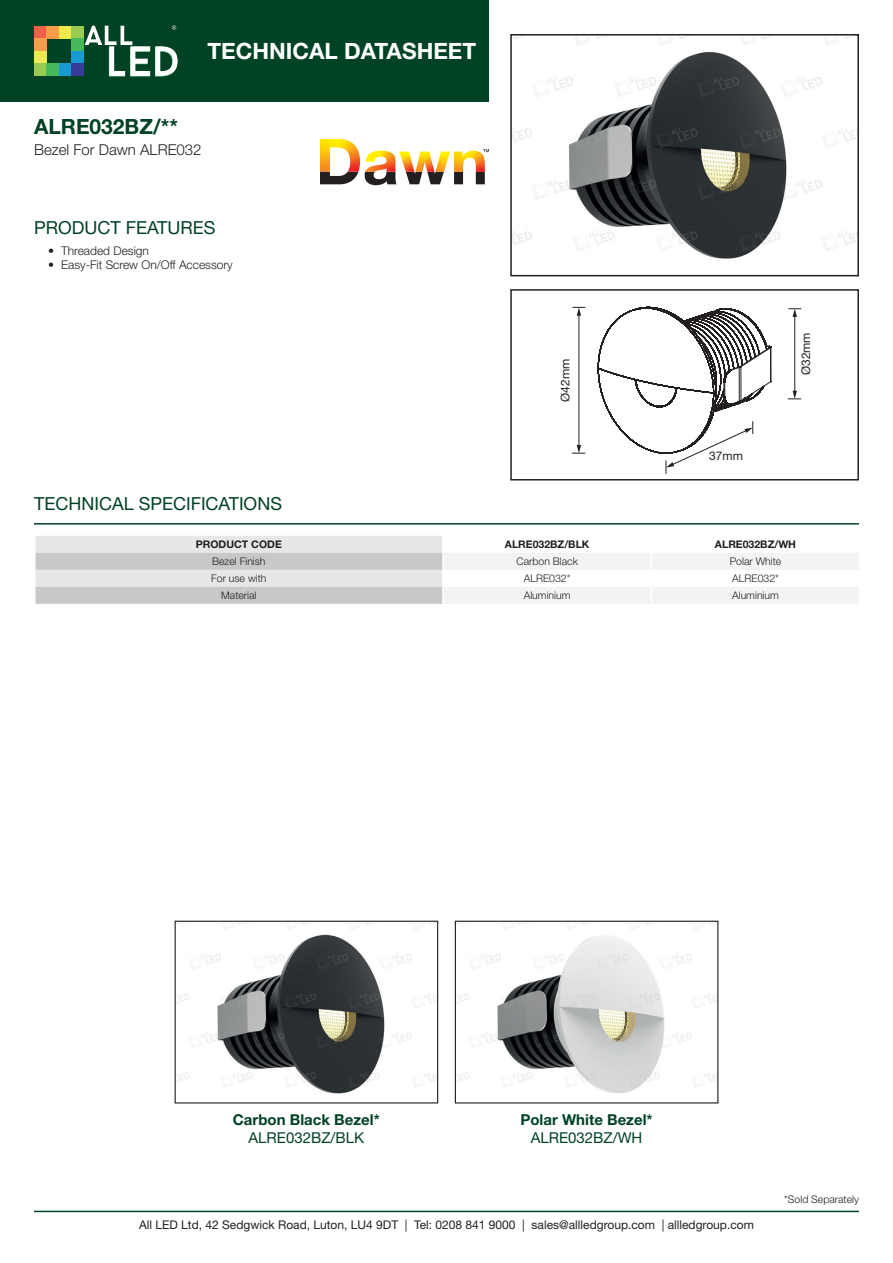
<style>
.page{position:relative;width:893px;height:1263px;background:#fff}
.page>*{position:absolute;margin:0;border:0;box-sizing:border-box;transform-origin:0 0}
.t1{font:700 22.5px "Helvetica Neue LT Std";color:#fff}
.t2{font:700 21px "Helvetica Neue LT Std";color:#004224}
.t3{font:18px "Helvetica Neue LT Std";color:#004224}
.t4{font:700 15px "Helvetica Neue LT Std";color:#004224}
.t5{font:15px "Helvetica Neue LT Std";color:#004224}
.t6{font:300 15px "Helvetica Neue LT Std";color:#231f20}
.t7{font:12px "Helvetica Neue LT Std";color:#231f20}
.t8{font:300 12px "Helvetica Neue LT Std";color:#231f20}
.t9{font:300 10.5px "Helvetica Neue LT Std";color:#231f20}
.t10{font:700 10.5px "Helvetica Neue LT Std";color:#231f20}
</style>
<div class="page">
<div style="left:0;top:0;width:489px;height:102px;background:#004224"></div>
<svg style="left:85px;top:26px;width:93px;height:51px"></svg>
<div style="left:34px;top:26px;width:12px;height:13px;background:#f15e4a"></div>
<div style="left:46px;top:26px;width:13px;height:13px;background:#f89e46"></div>
<div style="left:59px;top:26px;width:12px;height:13px;background:#eeea4b"></div>
<div style="left:34px;top:39px;width:12px;height:12px;background:#f89e46"></div>
<div style="left:34px;top:51px;width:12px;height:13px;background:#eeea4b"></div>
<div style="left:34px;top:64px;width:12px;height:12px;background:#99cb51"></div>
<div style="left:46px;top:64px;width:13px;height:12px;background:#45b859"></div>
<div style="left:59px;top:64px;width:12px;height:12px;background:#1799d3"></div>
<div style="left:71px;top:26px;width:13px;height:13px;background:#99cb51"></div>
<div style="left:71px;top:39px;width:13px;height:12px;background:#45b859"></div>
<div style="left:71px;top:51px;width:13px;height:13px;background:#1799d3"></div>
<div style="left:71px;top:64px;width:13px;height:12px;background:#383c98"></div>
<hr style="left:34px;top:1211px;width:825px;height:1px;background:#004224">
<hr style="left:34px;top:523px;width:825px;height:1px;background:#004224">
<img style="left:513px;top:37px;width:343px;height:222px">
<div style="left:510px;top:34px;width:349px;height:242px;border:2px solid #231f20"></div>
<hr style="left:578px;top:314px;width:1px;height:132px;background:#231f20">
<svg style="left:573px;top:307px;width:12px;height:9px"></svg>
<svg style="left:572px;top:445px;width:13px;height:9px"></svg>
<hr style="left:794px;top:315px;width:1px;height:77px;background:#231f20">
<svg style="left:789px;top:308px;width:12px;height:9px"></svg>
<svg style="left:788px;top:391px;width:13px;height:8px"></svg>
<svg style="left:597px;top:306px;width:175px;height:168px"></svg>
<div style="left:510px;top:289px;width:349px;height:191px;border:2px solid #231f20"></div>
<img style="left:177px;top:923px;width:259px;height:171px">
<div style="left:175px;top:921px;width:263px;height:182px;border:1px solid #231f20"></div>
<img style="left:457px;top:923px;width:259px;height:171px">
<div style="left:455px;top:921px;width:263px;height:182px;border:1px solid #231f20"></div>
<svg style="left:320px;top:139px;width:169px;height:46px"></svg>
<svg style="left:35px;top:536px;width:824px;height:68px"></svg>
<h2 class="t2" style="left:34px;top:114px;width:145px">ALRE032BZ/**</h2>
<h1 class="t1" style="left:207px;top:37px;width:270px">TECHNICAL DATASHEET</h1>
<p class="t6" style="left:34px;top:140px;width:169px">Bezel For Dawn ALRE032</p>
<h3 class="t3" style="left:34px;top:217px;width:183px">PRODUCT FEATURES</h3>
<p class="t8" style="left:48px;top:243px;width:102px">• Threaded Design</p>
<p class="t8" style="left:48px;top:258px;width:186px">• Easy-Fit Screw On/Off Accessory</p>
<h3 class="t3" style="left:34px;top:493px;width:249px">TECHNICAL SPECIFICATIONS</h3>
<p class="t7" style="left:558px;top:402px;width:44px;rotate:-90deg">Ø42mm</p>
<p class="t7" style="left:709px;top:448px;width:35px">37mm</p>
<p class="t7" style="left:799px;top:375px;width:44px;rotate:-90deg">Ø32mm</p>
<p class="t10" style="left:196px;top:538px;width:87px">PRODUCT CODE</p>
<p class="t10" style="left:505px;top:538px;width:86px">ALRE032BZ/BLK</p>
<p class="t10" style="left:715px;top:538px;width:83px">ALRE032BZ/WH</p>
<p class="t9" style="left:212px;top:555px;width:55px">Bezel Finish</p>
<p class="t9" style="left:516px;top:555px;width:63px">Carbon Black</p>
<p class="t9" style="left:730px;top:555px;width:53px">Polar White</p>
<p class="t9" style="left:211px;top:572px;width:57px">For use with</p>
<p class="t9" style="left:524px;top:572px;width:48px">ALRE032*</p>
<p class="t9" style="left:732px;top:572px;width:48px">ALRE032*</p>
<p class="t9" style="left:221px;top:589px;width:37px">Material</p>
<p class="t9" style="left:524px;top:589px;width:48px">Aluminium</p>
<p class="t9" style="left:732px;top:589px;width:48px">Aluminium</p>
<p class="t4" style="left:233px;top:1110px;width:148px">Carbon Black Bezel*</p>
<p class="t5" style="left:249px;top:1128px;width:117px">ALRE032BZ/BLK</p>
<p class="t4" style="left:520px;top:1110px;width:134px">Polar White Bezel*</p>
<p class="t5" style="left:531px;top:1128px;width:113px">ALRE032BZ/WH</p>
<p class="t7" style="left:139px;top:1217px;width:616px">All LED Ltd, 42 Sedgwick Road, Luton, LU4 9DT | Tel: 0208 841 9000 | sales@allledgroup.com | allledgroup.com</p>
<p class="t9" style="left:784px;top:1193px;width:76px">*Sold Separately</p>
</div>
